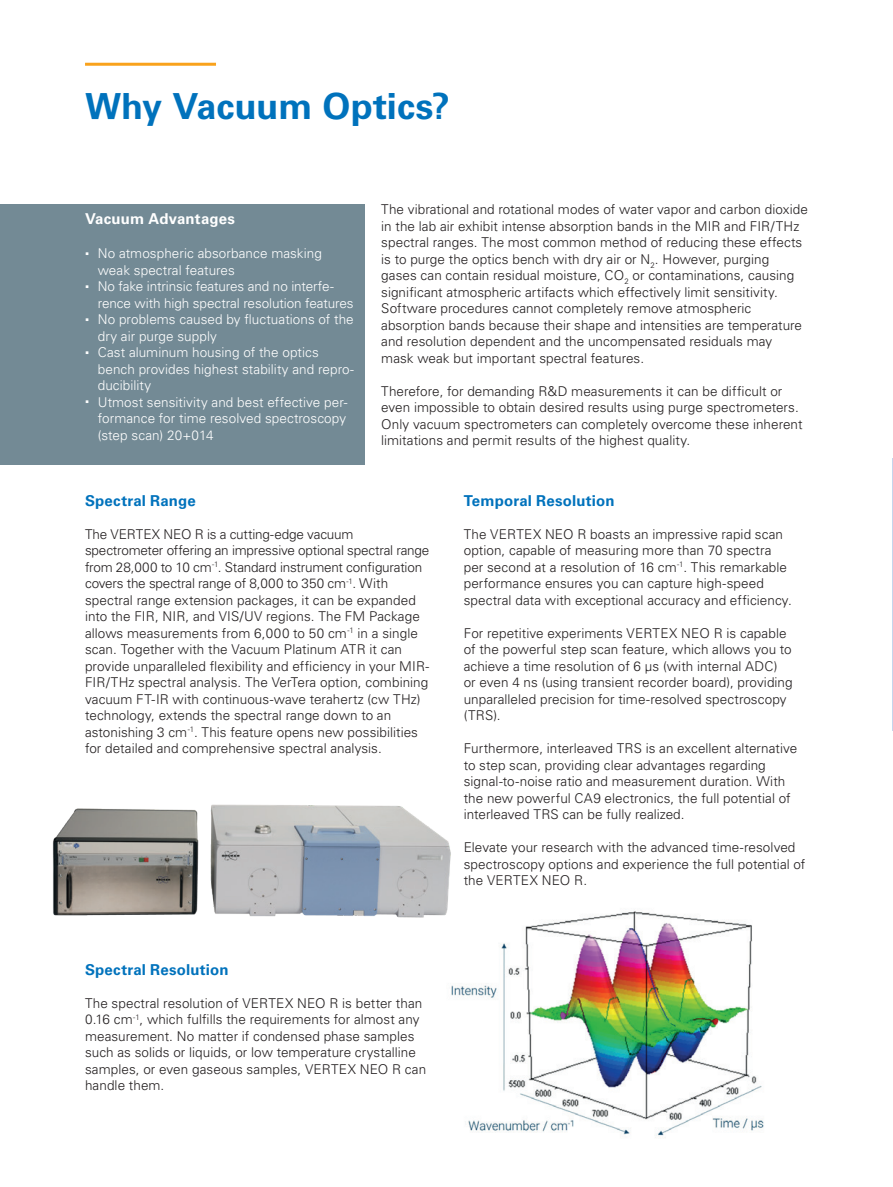
<style>
.page{position:relative;width:893px;height:1187px;background:#fff}
.page>*{position:absolute;margin:0;border:0;box-sizing:border-box;transform-origin:0 0}
.t1{font:700 36px "Univers LT Std";color:#0072bc}
.t2{font:700 15px "Univers LT Std";letter-spacing:.01em;color:#0072bc}
.t3{font:700 15px "Univers LT Std";letter-spacing:.01em;color:#fff}
.t4{font:300 13.5px/16.5px "Univers LT Std";letter-spacing:.005em;color:#231f20}
.t5{font:300 13.5px/16.5px "Univers LT Std";letter-spacing:.005em;color:#fff}
</style>
<div class="page">
<img style="left:451px;top:911px;width:313px;height:225px">
<hr style="left:892px;top:458px;width:1px;height:272px;background:#c6d5ed">
<hr style="left:85px;top:63px;width:131px;height:3px;background:#f9a21c">
<div style="left:0;top:204px;width:364px;height:260px;background:#738a95"></div>
<img style="left:52px;top:804px;width:413px;height:134px">
<h1 class="t1" style="left:85px;top:86px;width:366px">Why Vacuum Optics?</h1>
<p class="t3" style="left:85px;top:209px;width:151px">Vacuum Advantages</p>
<p class="t5" style="left:98px;top:245px;width:258px">No atmospheric absorbance masking weak spectral features<br>No fake intrinsic features and no interfe&shy;rence with high spectral resolution features No problems caused by fluctuations of the dry air purge supply<br>Cast aluminum housing of the optics bench provides highest stability and repro&shy;ducibility<br>Utmost sensitivity and best effective per&shy;formance for time resolved spectroscopy (step scan) 20+014</p>
<p class="t4" style="left:381px;top:201px;width:428px">The vibrational and rotational modes of water vapor and carbon dioxide in the lab air exhibit intense absorption bands in the MIR and FIR/THz spectral ranges. The most common method of reducing these effects is to purge the optics bench with dry air or N<sub>2</sub>. However, purging gases can contain residual moisture, CO<sub>2</sub> or contaminations, causing significant atmospheric artifacts which effectively limit sensitivity.<br>Software procedures cannot completely remove atmospheric absorption bands because their shape and intensities are temperature and resolution dependent and the uncompensated residuals may mask weak but important spectral features.</p>
<p class="t4" style="left:381px;top:382px;width:423px">Therefore, for demanding R&amp;D measurements it can be difficult or even impossible to obtain desired results using purge spectrometers.<br>Only vacuum spectrometers can completely overcome these inherent limitations and permit results of the highest quality.</p>
<p class="t2" style="left:85px;top:491px;width:112px">Spectral Range</p>
<p class="t4" style="left:85px;top:525px;width:346px">The VERTEX NEO R is a cutting-edge vacuum spectrometer offering an impressive optional spectral range from 28,000 to 10 cm<sup>-1</sup>. Standard instrument configuration covers the spectral range of 8,000 to 350 cm<sup>-1</sup>. With spectral range extension packages, it can be expanded into the FIR, NIR, and VIS/UV regions. The FM Package allows measurements from 6,000 to 50 cm<sup>-1</sup> in a single scan. Together with the Vacuum Platinum ATR it can provide unparalleled flexibility and efficiency in your MIR-FIR/THz spectral analysis. The VerTera option, combining vacuum FT-IR with continuous-wave terahertz (cw THz) technology, extends the spectral range down to an astonishing 3 cm<sup>-1</sup>. This feature opens new possibilities for detailed and comprehensive spectral analysis.</p>
<p class="t2" style="left:85px;top:960px;width:145px">Spectral Resolution</p>
<p class="t4" style="left:85px;top:994px;width:343px">The spectral resolution of VERTEX NEO R is better than 0.16 cm<sup>-1</sup>, which fulfills the requirements for almost any measurement. No matter if condensed phase samples such as solids or liquids, or low temperature crystalline samples, or even gaseous samples, VERTEX NEO R can handle them.</p>
<p class="t2" style="left:464px;top:491px;width:152px">Temporal Resolution</p>
<p class="t4" style="left:464px;top:525px;width:330px">The VERTEX NEO R boasts an impressive rapid scan option, capable of measuring more than 70 spectra per second at a resolution of 16 cm<sup>-1</sup>. This remarkable performance ensures you can capture high-speed spectral data with exceptional accuracy and efficiency.</p>
<p class="t4" style="left:464px;top:624px;width:331px">For repetitive experiments VERTEX NEO R is capable of the powerful step scan feature, which allows you to achieve a time resolution of 6 µs (with internal ADC) or even 4 ns (using transient recorder board), providing unparalleled precision for time-resolved spectroscopy (TRS).</p>
<p class="t4" style="left:464px;top:740px;width:335px">Furthermore, interleaved TRS is an excellent alternative to step scan, providing clear advantages regarding signal-to-noise ratio and measurement duration. With the new powerful CA9 electronics, the full potential of interleaved TRS can be fully realized.</p>
<p class="t4" style="left:464px;top:839px;width:343px">Elevate your research with the advanced time-resolved spectroscopy options and experience the full potential of the VERTEX NEO R.</p>
</div>
